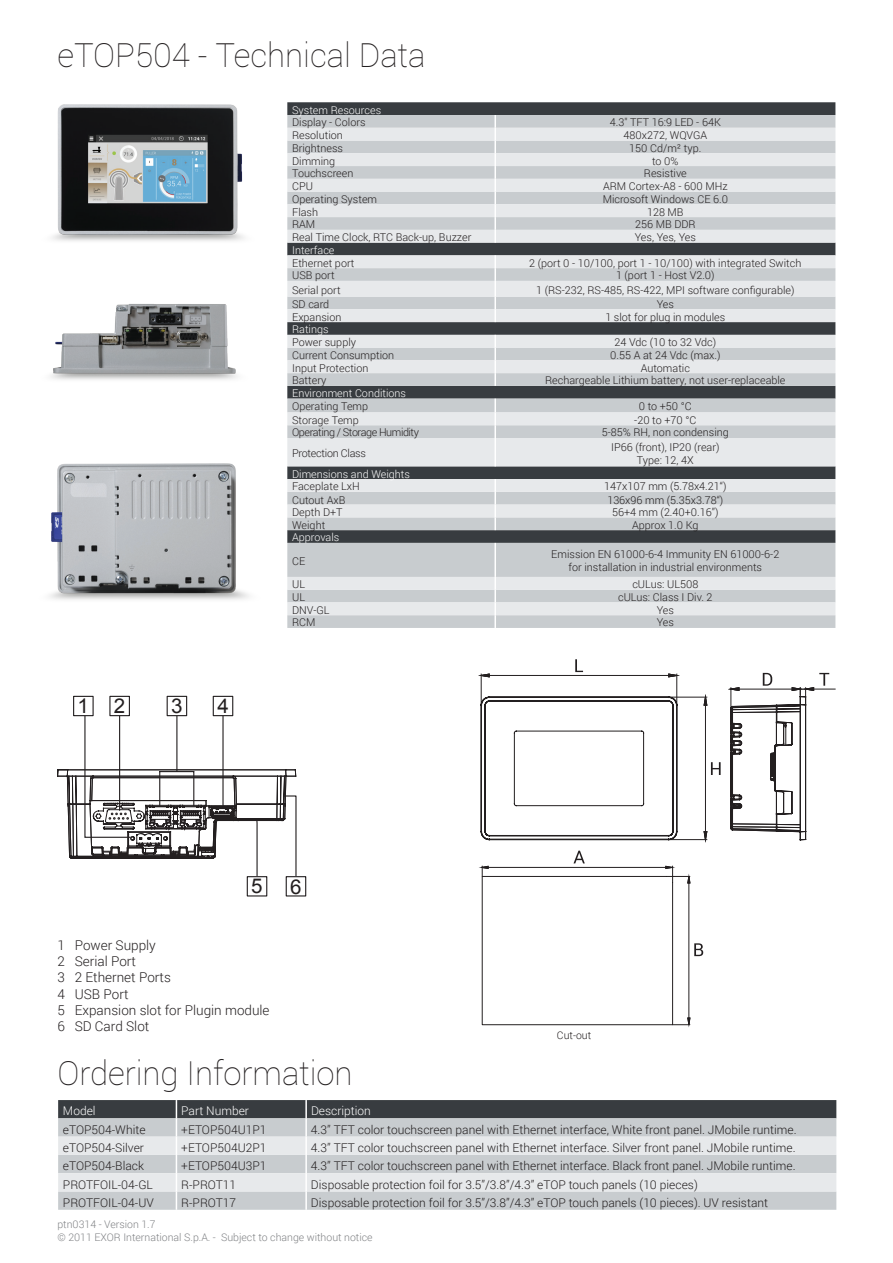
<style>
.page{position:relative;width:893px;height:1263px;background:#fff}
.page>*{position:absolute;margin:0;border:0;box-sizing:border-box;transform-origin:0 0}
.t1{font:100 33px "Roboto";color:#231f20}
.t2{font:20.4px "Arial";color:#231f20}
.t3{font:300 13.5px/16.2px "Roboto";color:#231f20}
.t4{font:300 12px "Roboto";color:#231f20}
.t5{font:300 12px "Roboto";color:#fff}
.t6{font:300 10.8px/13.6px "Roboto";color:#231f20;text-align:center}
.t7{font:300 10.8px "Roboto";color:#fff}
.t8{font:300 10.8px "Roboto";letter-spacing:-.04em;color:#231f20}
.t9{font:300 10.8px "Roboto";letter-spacing:-.025em;color:#231f20}
.t10{font:300 10.5px/12.6px "Roboto";color:#808285}
.t11{font:300 10.5px "Roboto";color:#231f20}
</style>
<div class="page">
<svg style="left:58px;top:1100px;width:778px;height:110px;background:#bbbec1"></svg>
<img style="left:52px;top:104px;width:192px;height:137px">
<img style="left:50px;top:304px;width:188px;height:76px">
<img style="left:49px;top:463px;width:200px;height:137px">
<svg style="left:287px;top:102px;width:548px;height:13px;background:#3c4044"></svg>
<svg style="left:287px;top:115px;width:548px;height:513px;background:#c9cdd0"></svg>
<svg style="left:287px;top:128px;width:548px;height:487px;background:#c4c7ca"></svg>
<svg style="left:494px;top:115px;width:2px;height:128px"></svg>
<svg style="left:494px;top:255px;width:2px;height:67px"></svg>
<svg style="left:494px;top:335px;width:2px;height:51px"></svg>
<svg style="left:494px;top:399px;width:2px;height:39px"></svg>
<hr style="left:494px;top:438px;width:2px;height:28px;background:#fff">
<svg style="left:494px;top:479px;width:2px;height:51px"></svg>
<hr style="left:494px;top:543px;width:2px;height:34px;background:#fff">
<svg style="left:494px;top:577px;width:2px;height:51px"></svg>
<svg style="left:729px;top:673px;width:106px;height:167px"></svg>
<svg style="left:479px;top:851px;width:224px;height:176px"></svg>
<svg style="left:479px;top:659px;width:242px;height:183px"></svg>
<div style="left:109px;top:696px;width:21px;height:20px;border:1px solid #231f20"></div>
<svg style="left:57px;top:715px;width:240px;height:162px"></svg>
<div style="left:73px;top:696px;width:21px;height:20px;border:1px solid #231f20"></div>
<div style="left:167px;top:696px;width:20px;height:20px;border:1px solid #231f20"></div>
<div style="left:213px;top:696px;width:20px;height:20px;border:1px solid #231f20"></div>
<hr style="left:222px;top:716px;width:2px;height:91px;background:#231f20">
<div style="left:286px;top:876px;width:20px;height:20px;border:1px solid #231f20"></div>
<div style="left:247px;top:876px;width:20px;height:20px;border:1px solid #231f20"></div>
<h1 class="t1" style="left:57px;top:33px;width:370px">eTOP504 - Technical Data</h1>
<h2 class="t2" style="left:78px;top:693px;width:13px">1</h2>
<h2 class="t2" style="left:218px;top:693px;width:13px">4</h2>
<h2 class="t2" style="left:114px;top:693px;width:13px">2</h2>
<h2 class="t2" style="left:171px;top:693px;width:13px">3</h2>
<p class="t7" style="left:292px;top:102px;width:91px">System Resources</p>
<p class="t6" style="left:292px;top:115px;width:75px">Display - Colors</p>
<p class="t6" style="left:610px;top:115px;width:113px">4.3" TFT 16:9 LED - 64K</p>
<p class="t6" style="left:292px;top:128px;width:52px">Resolution</p>
<p class="t6" style="left:623px;top:128px;width:85px">480x272, WQVGA</p>
<p class="t6" style="left:292px;top:141px;width:53px">Brightness</p>
<p class="t6" style="left:629px;top:141px;width:74px">150 Cd/m² typ.</p>
<p class="t6" style="left:292px;top:154px;width:45px">Dimming</p>
<p class="t6" style="left:652px;top:154px;width:28px">to 0%</p>
<p class="t6" style="left:292px;top:166px;width:63px">Touchscreen</p>
<p class="t6" style="left:644px;top:166px;width:44px">Resistive</p>
<p class="t6" style="left:292px;top:179px;width:22px">CPU</p>
<p class="t6" style="left:603px;top:179px;width:126px">ARM Cortex-A8 - 600 MHz</p>
<p class="t6" style="left:292px;top:192px;width:87px">Operating System</p>
<p class="t6" style="left:603px;top:192px;width:127px">Microsoft Windows CE 6.0</p>
<p class="t6" style="left:292px;top:205px;width:28px">Flash</p>
<p class="t6" style="left:647px;top:205px;width:38px">128 MB</p>
<p class="t6" style="left:292px;top:217px;width:25px">RAM</p>
<p class="t6" style="left:635px;top:217px;width:62px">256 MB DDR</p>
<p class="t6" style="left:292px;top:230px;width:181px">Real Time Clock, RTC Back-up, Buzzer</p>
<p class="t6" style="left:635px;top:230px;width:63px">Yes, Yes, Yes</p>
<p class="t7" style="left:292px;top:243px;width:44px">Interface</p>
<p class="t6" style="left:292px;top:256px;width:64px">Ethernet port</p>
<p class="t6" style="left:529px;top:256px;width:274px">2 (port 0 - 10/100, port 1 - 10/100) with integrated Switch</p>
<p class="t6" style="left:292px;top:268px;width:44px">USB port</p>
<p class="t6" style="left:616px;top:268px;width:100px">1 (port 1 - Host V2.0)</p>
<p class="t6" style="left:292px;top:283px;width:50px">Serial port</p>
<p class="t6" style="left:536px;top:283px;width:260px">1 (RS-232, RS-485, RS-422, MPI software configurable)</p>
<p class="t6" style="left:292px;top:297px;width:39px">SD card</p>
<p class="t6" style="left:657px;top:297px;width:19px">Yes</p>
<p class="t6" style="left:292px;top:310px;width:51px">Expansion</p>
<p class="t6" style="left:605px;top:310px;width:121px">1 slot for plug in modules</p>
<p class="t7" style="left:292px;top:322px;width:38px">Ratings</p>
<p class="t6" style="left:292px;top:335px;width:65px">Power supply</p>
<p class="t6" style="left:614px;top:335px;width:103px">24 Vdc (10 to 32 Vdc)</p>
<p class="t6" style="left:292px;top:348px;width:104px">Current Consumption</p>
<p class="t6" style="left:610px;top:348px;width:112px">0.55 A at 24 Vdc (max.)</p>
<p class="t6" style="left:292px;top:361px;width:78px">Input Protection</p>
<p class="t6" style="left:641px;top:361px;width:51px">Automatic</p>
<p class="t6" style="left:292px;top:373px;width:36px">Battery</p>
<p class="t6" style="left:545px;top:373px;width:242px">Rechargeable Lithium battery, not user-replaceable</p>
<p class="t7" style="left:292px;top:386px;width:115px">Environment Conditions</p>
<p class="t6" style="left:292px;top:399px;width:78px">Operating Temp</p>
<p class="t6" style="left:639px;top:399px;width:55px">0 to +50 °C</p>
<p class="t6" style="left:292px;top:413px;width:68px">Storage Temp</p>
<p class="t6" style="left:634px;top:413px;width:64px">-20 to +70 °C</p>
<p class="t8" style="left:292px;top:425px;width:128px">Operating / Storage Humidity</p>
<p class="t6" style="left:602px;top:425px;width:128px">5-85% RH, non condensing</p>
<p class="t9" style="left:292px;top:446px;width:75px">Protection Class</p>
<p class="t6" style="left:611px;top:439px;width:110px">IP66 (front), IP20 (rear)<br>Type: 12, 4X</p>
<p class="t7" style="left:292px;top:466px;width:119px">Dimensions and Weights</p>
<p class="t6" style="left:292px;top:479px;width:69px">Faceplate LxH</p>
<p class="t6" style="left:604px;top:479px;width:124px">147x107 mm (5.78x4.21“)</p>
<p class="t6" style="left:292px;top:493px;width:55px">Cutout AxB</p>
<p class="t6" style="left:607px;top:493px;width:117px">136x96 mm (5.35x3.78“)</p>
<p class="t6" style="left:292px;top:505px;width:52px">Depth D+T</p>
<p class="t6" style="left:612px;top:505px;width:108px">56+4 mm (2.40+0.16”)</p>
<p class="t6" style="left:292px;top:518px;width:35px">Weight</p>
<p class="t6" style="left:632px;top:518px;width:68px">Approx 1.0 Kg</p>
<p class="t7" style="left:292px;top:530px;width:49px">Approvals</p>
<p class="t6" style="left:292px;top:554px;width:15px">CE</p>
<p class="t6" style="left:551px;top:548px;width:230px;line-height:12.9px">Emission EN 61000-6-4 Immunity EN 61000-6-2 for installation in industrial environments</p>
<p class="t6" style="left:292px;top:577px;width:14px">UL</p>
<p class="t6" style="left:632px;top:577px;width:67px">cULus: UL508</p>
<p class="t6" style="left:292px;top:590px;width:14px">UL</p>
<p class="t6" style="left:618px;top:590px;width:96px">cULus: Class I Div. 2</p>
<p class="t6" style="left:292px;top:603px;width:39px">DNV-GL</p>
<p class="t6" style="left:657px;top:603px;width:19px">Yes</p>
<p class="t6" style="left:292px;top:615px;width:25px">RCM</p>
<p class="t6" style="left:657px;top:615px;width:19px">Yes</p>
<h2 class="t2" style="left:251px;top:873px;width:13px">5</h2>
<p class="t3" style="left:57px;top:937px;width:214px">1 Power Supply<br>2 Serial Port<br>3 2 Ethernet Ports<br>4 USB Port<br>5 Expansion slot for Plugin module<br>6 SD Card Slot</p>
<h2 class="t2" style="left:290px;top:873px;width:13px">6</h2>
<p class="t11" style="left:557px;top:1027px;width:36px">Cut-out</p>
<h1 class="t1" style="left:57px;top:1050px;width:297px">Ordering Information</h1>
<p class="t5" style="left:63px;top:1102px;width:34px">Model</p>
<p class="t5" style="left:181px;top:1102px;width:69px">Part Number</p>
<p class="t5" style="left:311px;top:1102px;width:61px">Description</p>
<p class="t4" style="left:63px;top:1121px;width:84px">eTOP504-White</p>
<p class="t4" style="left:181px;top:1121px;width:87px">+ETOP504U1P1</p>
<p class="t4" style="left:311px;top:1121px;width:487px">4.3” TFT color touchscreen panel with Ethernet interface, White front panel. JMobile runtime.</p>
<p class="t4" style="left:63px;top:1139px;width:83px">eTOP504-Silver</p>
<p class="t4" style="left:181px;top:1139px;width:87px">+ETOP504U2P1</p>
<p class="t4" style="left:311px;top:1139px;width:486px">4.3” TFT color touchscreen panel with Ethernet interface. Silver front panel. JMobile runtime.</p>
<p class="t4" style="left:63px;top:1158px;width:83px">eTOP504-Black</p>
<p class="t4" style="left:181px;top:1158px;width:87px">+ETOP504U3P1</p>
<p class="t4" style="left:311px;top:1158px;width:486px">4.3” TFT color touchscreen panel with Ethernet interface. Black front panel. JMobile runtime.</p>
<p class="t4" style="left:63px;top:1176px;width:91px">PROTFOIL-04-GL</p>
<p class="t4" style="left:181px;top:1176px;width:56px">R-PROT11</p>
<p class="t4" style="left:311px;top:1176px;width:388px">Disposable protection foil for 3.5”/3.8”/4.3” eTOP touch panels (10 pieces)</p>
<p class="t4" style="left:63px;top:1194px;width:92px">PROTFOIL-04-UV</p>
<p class="t4" style="left:181px;top:1194px;width:56px">R-PROT17</p>
<p class="t4" style="left:311px;top:1194px;width:459px">Disposable protection foil for 3.5”/3.8”/4.3” eTOP touch panels (10 pieces). UV resistant</p>
<p class="t10" style="left:57px;top:1218px;width:317px">ptn0314 - Version 1.7<br>© 2011 EXOR International S.p.A. - Subject to change without notice</p>
</div>
